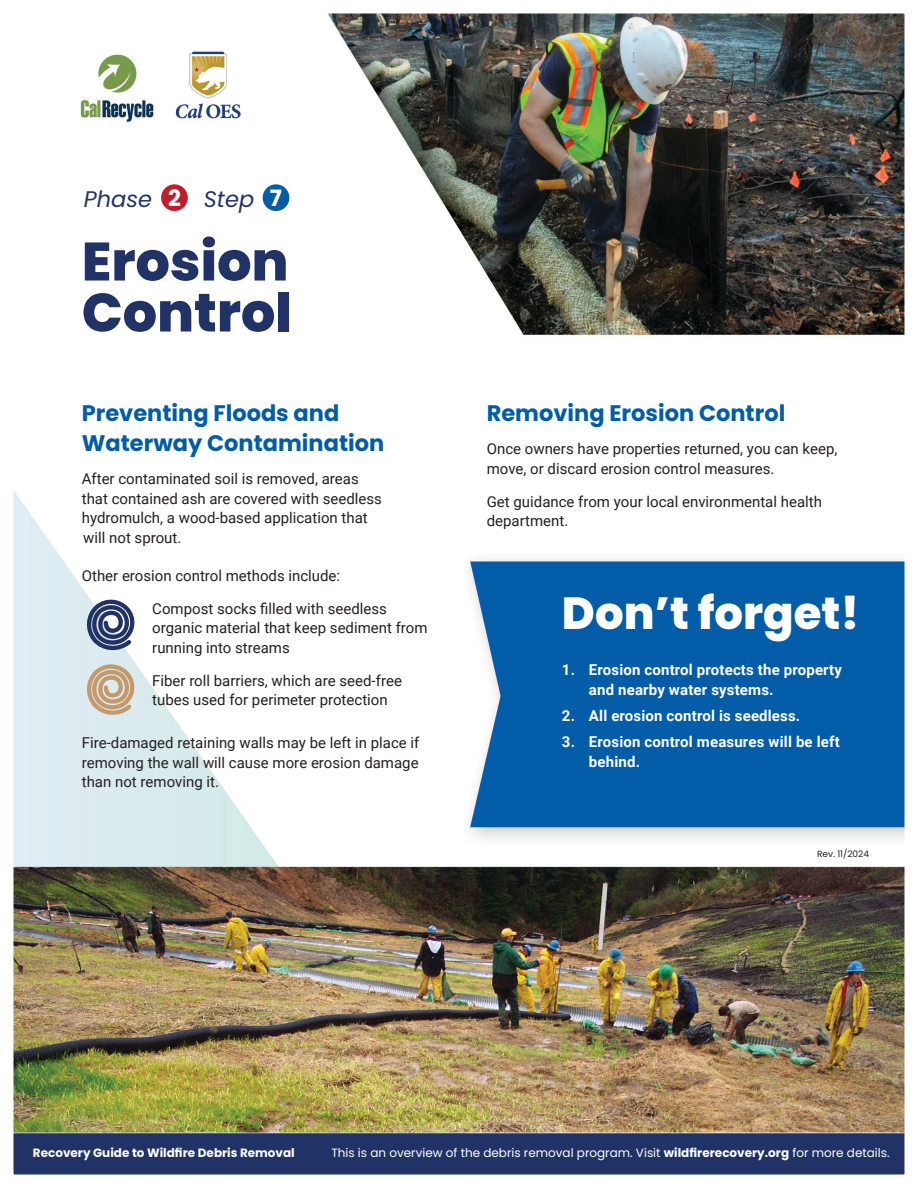
<style>
.page{position:relative;width:918px;height:1188px;background:#fff}
.page>*{position:absolute;margin:0;border:0;box-sizing:border-box;transform-origin:0 0}
.t1{font:800 54px/51px "Poppins";color:#213266}
.t2{font:800 45px "Poppins";color:#fff}
.t3{font:700 22.5px/30px "Poppins";color:#015ca7}
.t4{font:italic 22.5px "Poppins";color:#213266}
.t5{font:700 22.5px "Poppins";color:#fff}
.t6{font:15px/19.5px "Roboto";color:#231f20}
.t7{font:700 15px/19.5px "Roboto";letter-spacing:.01em;color:#fff}
.t8{font:12px "Poppins";color:#fff}
.t9{font:700 12px "Poppins";color:#fff}
.t10{font:9px "Poppins";color:#231f20}
.s1{font-weight:700}
</style>
<div class="page">
<img style="left:15px;top:15px;width:888px;height:1158px">
<div style="left:161px;top:184px;width:27px;height:27px;background:#bf1e2d;border-radius:50%"></div>
<div style="left:263px;top:184px;width:26px;height:27px;background:#055da7;border-radius:50%"></div>
<svg style="left:81px;top:593px;width:60px;height:58px"></svg>
<svg style="left:81px;top:658px;width:60px;height:58px;background:#d1c9b8"></svg>
<h3 class="t5" style="left:168px;top:185px;width:14px">2</h3>
<h3 class="t5" style="left:270px;top:185px;width:14px">7</h3>
<h1 class="t1" style="left:82px;top:236px;width:212px">Erosion<br>Control</h1>
<h3 class="t4" style="left:84px;top:186px;width:70px">Phase</h3>
<h3 class="t4" style="left:204px;top:186px;width:52px">Step</h3>
<h3 class="t3" style="left:82px;top:399px;width:304px">Preventing Floods and<br>Waterway Contamination</h3>
<p class="t6" style="left:82px;top:469px;width:302px">After contaminated soil is removed, areas that contained ash are covered with seedless hydromulch, a wood-based application that will not sprout.</p>
<p class="t6" style="left:82px;top:565px;width:260px">Other erosion control methods include:</p>
<p class="t6" style="left:152px;top:598px;width:277px">Compost socks filled with seedless organic material that keep sediment from running into streams</p>
<p class="t6" style="left:152px;top:670px;width:251px">Fiber roll barriers, which are seed-free tubes used for perimeter protection</p>
<p class="t6" style="left:82px;top:733px;width:339px;text-align:justify">Fire-damaged retaining walls may be left in place if removing the wall will cause more erosion damage than not removing it.</p>
<h3 class="t3" style="left:487px;top:399px;width:300px">Removing Erosion Control</h3>
<p class="t6" style="left:487px;top:439px;width:352px">Once owners have properties returned, you can keep, move, or discard erosion control measures.</p>
<p class="t6" style="left:487px;top:491px;width:337px">Get guidance from your local environmental health department.</p>
<h2 class="t2" style="left:562px;top:587px;width:299px">Don’t forget!</h2>
<p class="t7" style="left:589px;top:660px;width:255px;text-indent:-27px">1. Erosion control protects the property and nearby water systems.</p>
<p class="t7" style="left:562px;top:705px;width:240px">2. All erosion control is seedless.</p>
<p class="t7" style="left:589px;top:732px;width:252px;text-indent:-27px">3. Erosion control measures will be left behind.</p>
<p class="t10" style="left:817px;top:848px;width:54px">Rev. 11/2024</p>
<p class="t9" style="left:33px;top:1146px;width:263px">Recovery Guide to Wildfire Debris Removal</p>
<p class="t8" style="left:331px;top:1146px;width:560px">This is an overview of the debris removal program. Visit <span class="s1">wildfirerecovery.org</span> for more details.</p>
</div>
